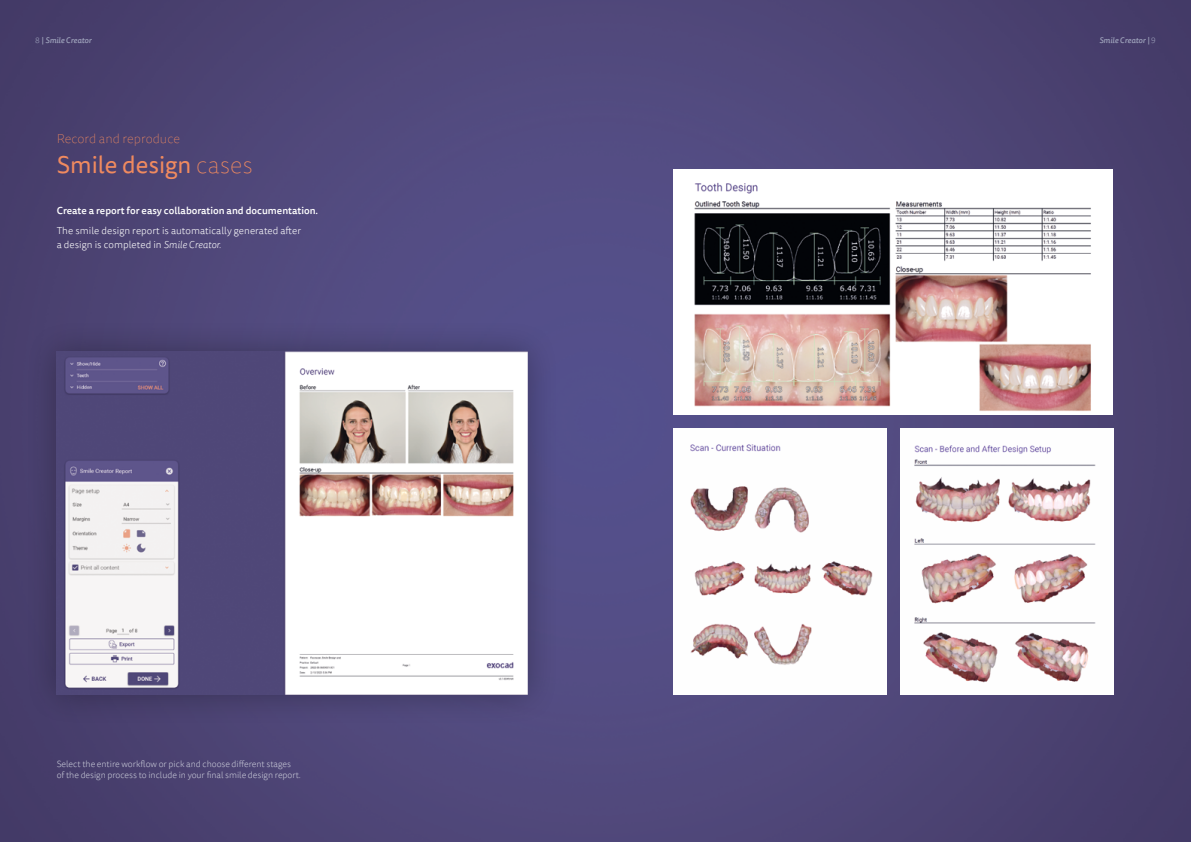
<style>
.page{position:relative;width:1191px;height:842px;background:#fff}
.page>*{position:absolute;margin:0;border:0;box-sizing:border-box;transform-origin:0 0}
.t1{font:24px "Tisa Sans Pro";color:#f08a5f}
.t2{font:100 13px "Tisa Sans Pro";letter-spacing:-.005em;color:#f08a5f}
.t3{font:300 10px/14px "Tisa Sans Pro";letter-spacing:.005em;color:#fff}
.t4{font:500 10px "Tisa Sans Pro";color:#fff}
.t5{font:300 9px/11px "Tisa Sans Pro";letter-spacing:-.005em;color:#c5c6d5}
.t6{font:italic 500 8px "Tisa Sans Pro";color:#9ca0b9}
.s1{font-weight:300;font-style:normal}
.s2{font-weight:100}
.s3{font-style:italic}
</style>
<div class="page">
<img style="left:0;top:0;width:1191px;height:842px">
<div style="left:25px;top:320px;width:534px;height:406px;background:#000;opacity:.3"></div>
<img style="left:57px;top:351px;width:470px;height:343px">
<div style="left:673px;top:170px;width:440px;height:244px;background:#fff"></div>
<img style="left:694px;top:182px;width:397px;height:229px">
<img style="left:673px;top:429px;width:213px;height:266px">
<img style="left:900px;top:429px;width:213px;height:266px">
<p class="t6" style="left:35px;top:34px;width:58px"><span class="s1">8</span> | Smile Creator</p>
<p class="t6" style="left:1099px;top:34px;width:58px">Smile Creator | <span class="s1">9</span></p>
<h2 class="t2" style="left:57px;top:130px;width:125px">Record and reproduce</h2>
<h1 class="t1" style="left:57px;top:148px;width:198px">Smile design <span class="s2">cases</span></h1>
<p class="t4" style="left:57px;top:204px;width:263px">Create a report for easy collaboration and documentation.</p>
<p class="t3" style="left:57px;top:224px;width:246px">The smile design report is automatically generated after a design is completed in <span class="s3">Smile Creator.</span></p>
<p class="t5" style="left:57px;top:759px;width:246px">Select the entire workflow or pick and choose different stages of the design process to include in your final smile design report.</p>
</div>
